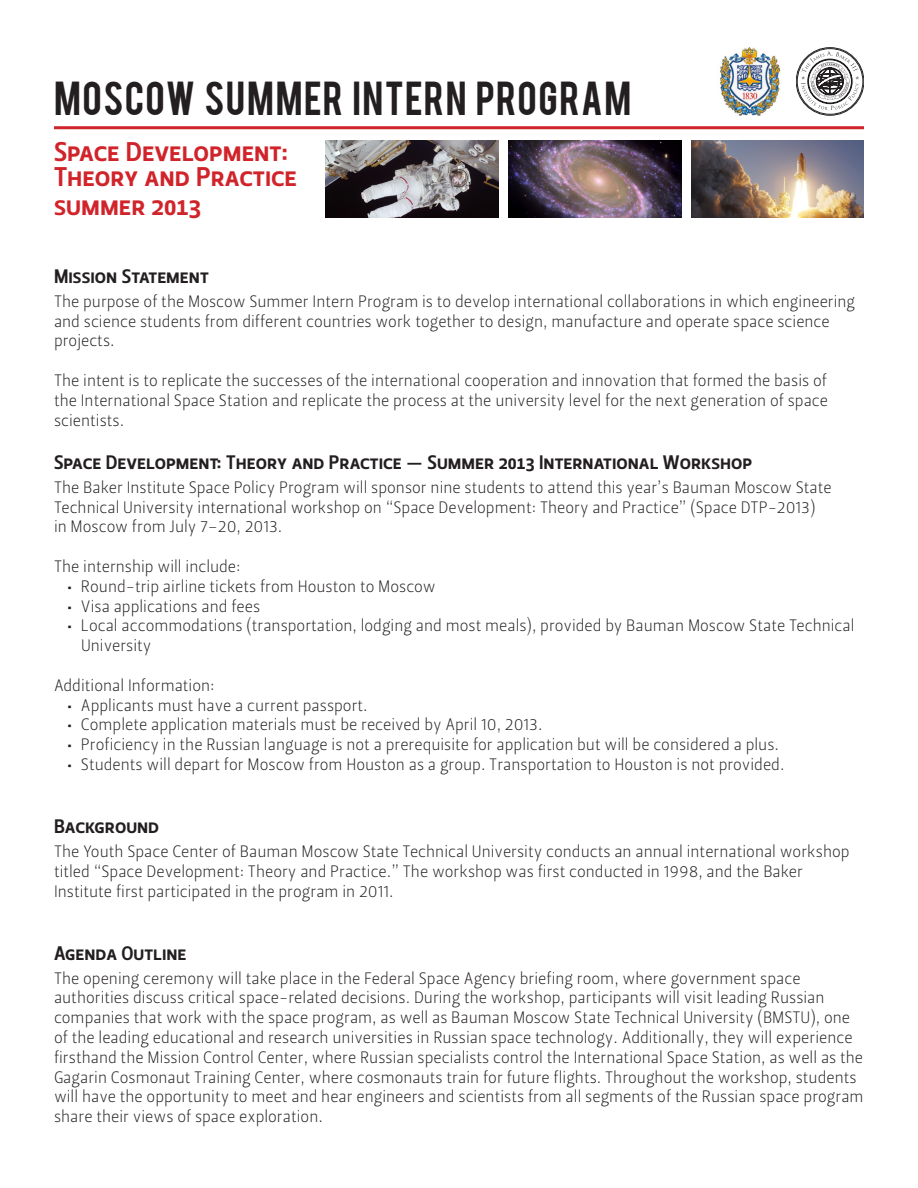
<style>
.page{position:relative;width:918px;height:1188px;background:#fff}
.page>*{position:absolute;margin:0;border:0;box-sizing:border-box;transform-origin:0 0}
.t1{font:37.5px "Bebas";letter-spacing:.035em;color:#231f20}
.t2{font:27px "Leitura Sans Grot 3";color:#d1232a}
.t3{font:19.5px "Leitura Sans Grot 3";color:#231f20}
.t4{font:16.5px/19.8px "Leitura Sans Grot 1";color:#231f20}
</style>
<div class="page">
<hr style="left:54px;top:126px;width:810px;height:3px;background:#d1232a">
<img style="left:691px;top:140px;width:173px;height:77px">
<img style="left:508px;top:140px;width:173px;height:77px">
<img style="left:325px;top:140px;width:173px;height:77px">
<img style="left:719px;top:48px;width:62px;height:67px">
<div style="left:796px;top:48px;width:68px;height:67px;border:1px solid #231f20;border-radius:50%"></div>
<svg style="left:801px;top:51px;width:58px;height:59px"></svg>
<p class="t1" style="left:54px;top:71px;width:579px">MOSCOW SUMMER INTERN PROGRAM</p>
<p class="t2" style="left:54px;top:136px;width:236px">Space Development:</p>
<p class="t2" style="left:54px;top:161px;width:244px">Theory and Practice</p>
<p class="t2" style="left:54px;top:190px;width:149px">summer 2013</p>
<p class="t3" style="left:54px;top:265px;width:156px">Mission Statement</p>
<p class="t4" style="left:54px;top:292px;width:803px">The purpose of the Moscow Summer Intern Program is to develop international collaborations in which engineering and science students from different countries work together to design, manufacture and operate space science projects.</p>
<p class="t4" style="left:54px;top:371px;width:776px;text-align:justify">The intent is to replicate the successes of the international cooperation and innovation that formed the basis of the International Space Station and replicate the process at the university level for the next generation of space scientists.</p>
<p class="t3" style="left:54px;top:451px;width:700px">Space Development: Theory and Practice — Summer 2013 International Workshop</p>
<p class="t4" style="left:54px;top:478px;width:779px">The Baker Institute Space Policy Program will sponsor nine students to attend this year’s Bauman Moscow State<br>Technical University international workshop on “Space Development: Theory and Practice” (Space DTP-2013) in Moscow from July 7–20, 2013.</p>
<p class="t4" style="left:54px;top:557px;width:188px">The internship will include:</p>
<p class="t4" style="left:67px;top:577px;width:370px">• Round-trip airline tickets from Houston to Moscow</p>
<p class="t4" style="left:67px;top:596px;width:194px">• Visa applications and fees</p>
<p class="t4" style="left:81px;top:616px;width:775px;text-indent:-14px">• Local accommodations (transportation, lodging and most meals), provided by Bauman Moscow State Technical<br>University</p>
<p class="t4" style="left:54px;top:676px;width:162px">Additional Information:</p>
<p class="t4" style="left:67px;top:695px;width:302px">• Applicants must have a current passport.</p>
<p class="t4" style="left:67px;top:715px;width:477px">• Complete application materials must be received by April 10, 2013.</p>
<p class="t4" style="left:67px;top:735px;width:713px">• Proficiency in the Russian language is not a prerequisite for application but will be considered a plus.</p>
<p class="t4" style="left:67px;top:755px;width:718px">• Students will depart for Moscow from Houston as a group. Transportation to Houston is not provided.</p>
<p class="t3" style="left:54px;top:815px;width:107px">Background</p>
<p class="t4" style="left:54px;top:842px;width:797px">The Youth Space Center of Bauman Moscow State Technical University conducts an annual international workshop titled “Space Development: Theory and Practice.” The workshop was first conducted in 1998, and the Baker<br>Institute first participated in the program in 2011.</p>
<p class="t3" style="left:54px;top:942px;width:134px">Agenda Outline</p>
<p class="t4" style="left:54px;top:968px;width:811px">The opening ceremony will take place in the Federal Space Agency briefing room, where government space authorities discuss critical space-related decisions. During the workshop, participants will visit leading Russian companies that work with the space program, as well as Bauman Moscow State Technical University (BMSTU), one of the leading educational and research universities in Russian space technology. Additionally, they will experience firsthand the Mission Control Center, where Russian specialists control the International Space Station, as well as the Gagarin Cosmonaut Training Center, where cosmonauts train for future flights. Throughout the workshop, students will have the opportunity to meet and hear engineers and scientists from all segments of the Russian space program share their views of space exploration.</p>
</div>
